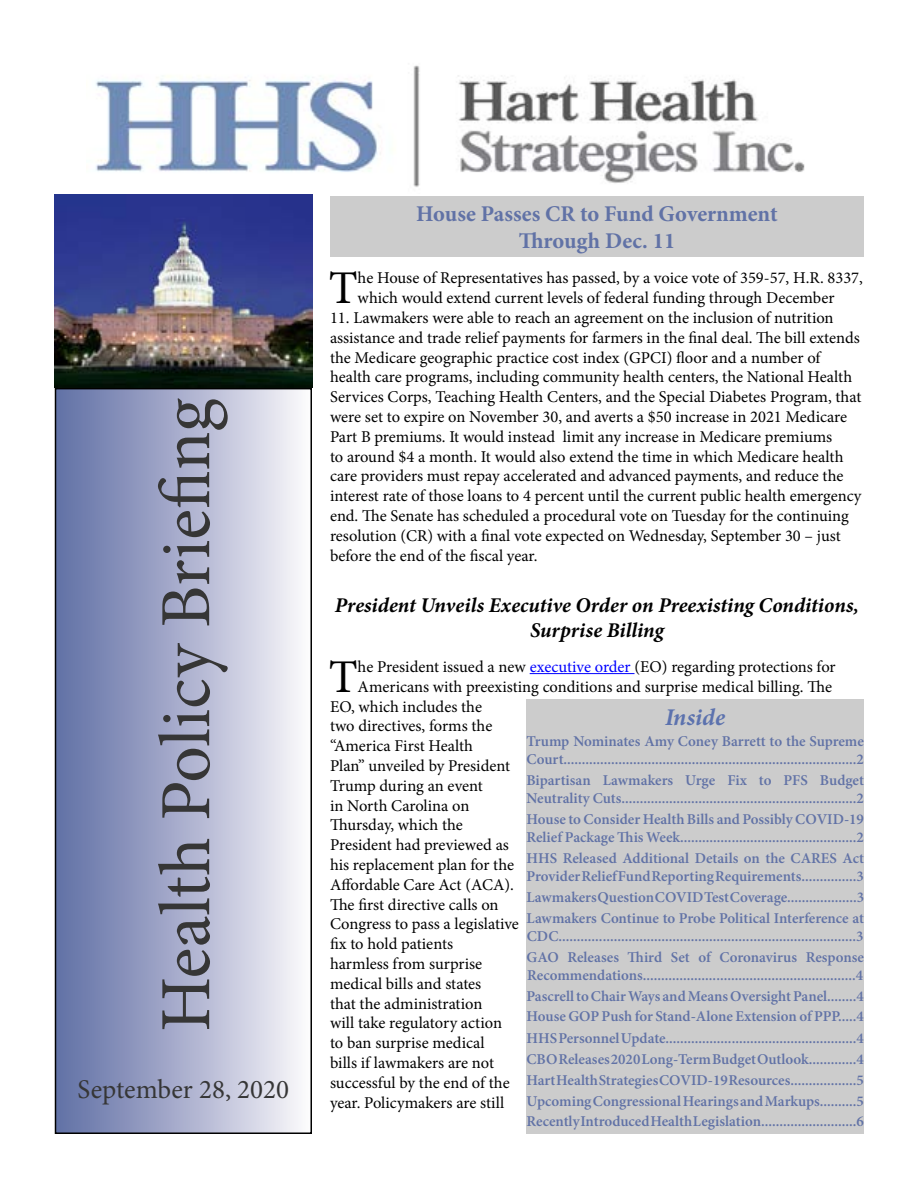
<style>
.page{position:relative;width:918px;height:1188px;background:#fff}
.page>*{position:absolute;margin:0;border:0;box-sizing:border-box;transform-origin:0 0}
.t1{font:72px "Minion Pro";color:#363636}
.t2{font:46.95px "Minion Pro";color:#000}
.t3{font:27px "Minion Pro";color:#363636}
.t4{font:italic 700 24px "Minion Pro";letter-spacing:.005em;color:#5c72ae}
.t5{font:700 22.5px/27px "Minion Pro";color:#6172a6;text-align:center}
.t6{font:italic 700 21px/25.2px "Minion Pro";color:#000;text-align:center}
.t7{font:16.5px/19.8px "Minion Pro";color:#000}
.t8{font:600 15px/21px "Minion Pro";color:#6172a6}
.s1{color:#00f}
</style>
<div class="page">
<div style="left:56px;top:389px;width:255px;height:744px;background:linear-gradient(to right,#5e6da4,#faf8fb)"></div>
<div style="left:55px;top:388px;width:257px;height:746px;border:2px solid #000"></div>
<div style="left:526px;top:700px;width:338px;height:434px;background:#ccc"></div>
<img style="left:95px;top:65px;width:710px;height:122px">
<div style="left:330px;top:196px;width:534px;height:60px;background:#ccc"></div>
<img style="left:54px;top:194px;width:258px;height:194px">
<hr style="left:530px;top:673px;width:105px;height:1px;background:#00f">
<h1 class="t1" style="left:138px;top:1032px;width:635px;rotate:-90deg">Health Policy Briefing</h1>
<h3 class="t3" style="left:78px;top:1071px;width:213px">September 28, 2020</h3>
<h3 class="t5" style="left:416px;top:200px;width:363px">House Passes CR to Fund Government<br>Through Dec. 11</h3>
<h2 class="t2" style="left:329px;top:257px;width:30px">T</h2>
<p class="t7" style="left:358px;top:268px;width:507px">he House of Representatives has passed, by a voice vote of 359-57, H.R. 8337, which would extend current levels of federal funding through December</p>
<p class="t7" style="left:330px;top:308px;width:533px">11. Lawmakers were able to reach an agreement on the inclusion of nutrition assistance and trade relief payments for farmers in the final deal. The bill extends the Medicare geographic practice cost index (GPCI) floor and a number of health care programs, including community health centers, the National Health Services Corps, Teaching Health Centers, and the Special Diabetes Program, that were set to expire on November 30, and averts a $50 increase in 2021 Medicare Part B premiums. It would instead limit any increase in Medicare premiums<br>to around $4 a month. It would also extend the time in which Medicare health care providers must repay accelerated and advanced payments, and reduce the interest rate of those loans to 4 percent until the current public health emergency end. The Senate has scheduled a procedural vote on Tuesday for the continuing resolution (CR) with a final vote expected on Wednesday, September 30 – just before the end of the fiscal year.</p>
<p class="t6" style="left:335px;top:592px;width:526px">President Unveils Executive Order on Preexisting Conditions,<br>Surprise Billing</p>
<h2 class="t2" style="left:329px;top:645px;width:30px">T</h2>
<p class="t7" style="left:358px;top:657px;width:480px">he President issued a new <span class="s1">executive order</span> (EO) regarding protections for</p>
<p class="t7" style="left:358px;top:677px;width:476px">Americans with preexisting conditions and surprise medical billing. The</p>
<p class="t7" style="left:330px;top:696px;width:154px">EO, which includes the</p>
<p class="t7" style="left:330px;top:716px;width:164px">two directives, forms the</p>
<p class="t7" style="left:330px;top:736px;width:145px">“America First Health</p>
<p class="t7" style="left:330px;top:756px;width:182px">Plan” unveiled by President</p>
<p class="t7" style="left:330px;top:776px;width:155px">Trump during an event</p>
<p class="t7" style="left:330px;top:795px;width:141px">in North Carolina on</p>
<p class="t7" style="left:330px;top:815px;width:134px">Thursday, which the</p>
<p class="t7" style="left:330px;top:835px;width:180px">President had previewed as</p>
<p class="t7" style="left:330px;top:855px;width:186px">his replacement plan for the</p>
<p class="t7" style="left:330px;top:875px;width:185px">Affordable Care Act (ACA).</p>
<p class="t7" style="left:330px;top:894px;width:170px">The first directive calls on</p>
<p class="t7" style="left:330px;top:914px;width:190px">Congress to pass a legislative</p>
<p class="t7" style="left:330px;top:934px;width:125px">fix to hold patients</p>
<p class="t7" style="left:330px;top:954px;width:154px">harmless from surprise</p>
<p class="t7" style="left:330px;top:974px;width:153px">medical bills and states</p>
<p class="t7" style="left:330px;top:993px;width:154px">that the administration</p>
<p class="t7" style="left:330px;top:1013px;width:174px">will take regulatory action</p>
<p class="t7" style="left:330px;top:1033px;width:156px">to ban surprise medical</p>
<p class="t7" style="left:330px;top:1053px;width:166px">bills if lawmakers are not</p>
<p class="t7" style="left:330px;top:1073px;width:181px">successful by the end of the</p>
<p class="t7" style="left:330px;top:1092px;width:176px">year. Policymakers are still</p>
<h3 class="t4" style="left:665px;top:700px;width:61px">Inside</h3>
<p class="t8" style="left:526px;top:732px;width:339px;line-height:18px">Trump Nominates Amy Coney Barrett to the Supreme<br>Court................................................................................2</p>
<p class="t8" style="left:526px;top:771px;width:339px;line-height:18px">Bipartisan Lawmakers Urge Fix to PFS Budget<br>Neutrality Cuts................................................................2</p>
<p class="t8" style="left:526px;top:810px;width:339px;line-height:18px">House to Consider Health Bills and Possibly COVID-19<br>Relief Package This Week................................................2</p>
<p class="t8" style="left:526px;top:849px;width:339px;line-height:18px">HHS Released Additional Details on the CARES Act<br>Provider Relief Fund Reporting Requirements...............3</p>
<p class="t8" style="left:526px;top:886px;width:339px">Lawmakers Question COVID Test Coverage...................3<br>Lawmakers Continue to Probe Political Interference at</p>
<p class="t8" style="left:526px;top:925px;width:339px">CDC.................................................................................3<br>GAO Releases Third Set of Coronavirus Response</p>
<p class="t8" style="left:526px;top:964px;width:339px;text-align:justify">Recommendations..........................................................4<br>Pascrell to Chair Ways and Means Oversight Panel........4<br>House GOP Push for Stand-Alone Extension of PPP.....4<br>HHS Personnel Update....................................................4<br>CBO Releases 2020 Long-Term Budget Outlook.............4<br>Hart Health Strategies COVID-19 Resources..................5<br>Upcoming Congressional Hearings and Markups..........5<br>Recently Introduced Health Legislation..........................6</p>
</div>
